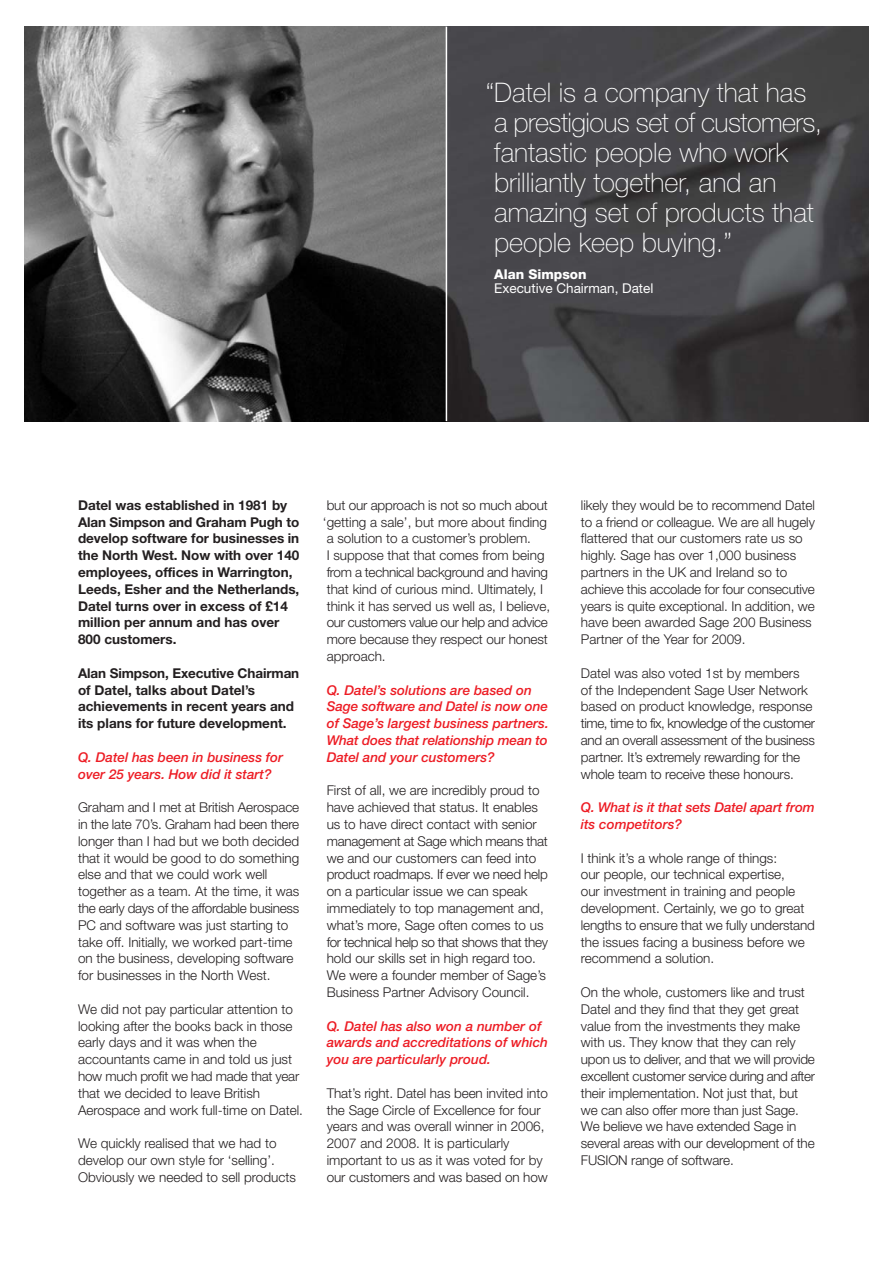
<style>
.page{position:relative;width:893px;height:1263px;background:#fff}
.page>*{position:absolute;margin:0;border:0;box-sizing:border-box;transform-origin:0 0}
.t1{font:100 27px/30px "Helvetica Neue";color:#fff}
.t2{font:300 13.5px/16.8px "Helvetica Neue";color:#231f20}
.t3{font:700 13.5px/16.8px "Helvetica Neue";color:#231f20}
.t4{font:italic 500 13.5px/16.8px "Helvetica Neue";color:#ed1c24}
.t5{font:13.5px "Helvetica Neue";color:#fff}
.t6{font:800 13.5px "Helvetica Neue";color:#fff}
</style>
<div class="page">
<img style="left:24px;top:27px;width:422px;height:394px">
<img style="left:447px;top:27px;width:422px;height:394px">
<h1 class="t1" style="left:494px;top:80px;width:330px;text-indent:-8px">“Datel is a company that has a prestigious set of customers, fantastic people who work brilliantly together, and an amazing set of products that people keep buying.”</h1>
<p class="t6" style="left:494px;top:270px;width:94px">Alan Simpson</p>
<p class="t5" style="left:494px;top:283px;width:161px">Executive Chairman, Datel</p>
<p class="t3" style="left:78px;top:498px;width:223px">Datel was established in 1981 by<br>Alan Simpson and Graham Pugh to develop software for businesses in the North West. Now with over 140 employees, offices in Warrington,<br>Leeds, Esher and the Netherlands,<br>Datel turns over in excess of £14 million per annum and has over<br>800 customers.</p>
<p class="t3" style="left:78px;top:666px;width:223px">Alan Simpson, Executive Chairman of Datel, talks about Datel’s achievements in recent years and its plans for future development.</p>
<p class="t4" style="left:78px;top:750px;width:207px">Q. Datel has been in business for over 25 years. How did it start?</p>
<p class="t2" style="left:78px;top:800px;width:223px">Graham and I met at British Aerospace in the late 70’s. Graham had been there longer than I had but we both decided that it would be good to do something else and that we could work well together as a team. At the time, it was the early days of the affordable business PC and software was just starting to take off. Initially, we worked part-time on the business, developing software for businesses in the North West.</p>
<p class="t2" style="left:78px;top:1002px;width:226px">We did not pay particular attention to looking after the books back in those early days and it was when the accountants came in and told us just how much profit we had made that year that we decided to leave British Aerospace and work full-time on Datel.</p>
<p class="t2" style="left:78px;top:1136px;width:219px">We quickly realised that we had to develop our own style for ‘selling’.<br>Obviously we needed to sell products</p>
<p class="t2" style="left:323px;top:498px;width:229px">but our approach is not so much about ‘getting a sale’, but more about finding a solution to a customer’s problem.<br>I suppose that that comes from being from a technical background and having that kind of curious mind. Ultimately, I think it has served us well as, I believe, our customers value our help and advice more because they respect our honest approach.</p>
<p class="t4" style="left:327px;top:683px;width:224px">Q. Datel’s solutions are based on Sage software and Datel is now one of Sage’s largest business partners.<br>What does that relationship mean to Datel and your customers?</p>
<p class="t2" style="left:327px;top:784px;width:223px">First of all, we are incredibly proud to have achieved that status. It enables us to have direct contact with senior management at Sage which means that we and our customers can feed into product roadmaps. If ever we need help on a particular issue we can speak immediately to top management and, what’s more, Sage often comes to us for technical help so that shows that they hold our skills set in high regard too.<br>We were a founder member of Sage’s Business Partner Advisory Council.</p>
<p class="t4" style="left:327px;top:1019px;width:223px">Q. Datel has also won a number of awards and accreditations of which you are particularly proud.</p>
<p class="t2" style="left:327px;top:1086px;width:223px">That’s right. Datel has been invited into the Sage Circle of Excellence for four years and was overall winner in 2006, 2007 and 2008. It is particularly important to us as it was voted for by our customers and was based on how</p>
<p class="t2" style="left:581px;top:498px;width:235px">likely they would be to recommend Datel to a friend or colleague. We are all hugely flattered that our customers rate us so highly. Sage has over 1,000 business partners in the UK and Ireland so to achieve this accolade for four consecutive years is quite exceptional. In addition, we have been awarded Sage 200 Business Partner of the Year for 2009.</p>
<p class="t2" style="left:581px;top:666px;width:236px">Datel was also voted 1st by members<br>of the Independent Sage User Network based on product knowledge, response time, time to fix, knowledge of the customer and an overall assessment of the business partner. It’s extremely rewarding for the whole team to receive these honours.</p>
<p class="t4" style="left:581px;top:800px;width:236px">Q. What is it that sets Datel apart from its competitors?</p>
<p class="t2" style="left:581px;top:851px;width:235px">I think it’s a whole range of things:<br>our people, our technical expertise,<br>our investment in training and people development. Certainly, we go to great lengths to ensure that we fully understand the issues facing a business before we recommend a solution.</p>
<p class="t2" style="left:581px;top:985px;width:235px">On the whole, customers like and trust Datel and they find that they get great value from the investments they make with us. They know that they can rely upon us to deliver, and that we will provide excellent customer service during and after their implementation. Not just that, but we can also offer more than just Sage.<br>We believe we have extended Sage in several areas with our development of the FUSION range of software.</p>
</div>
